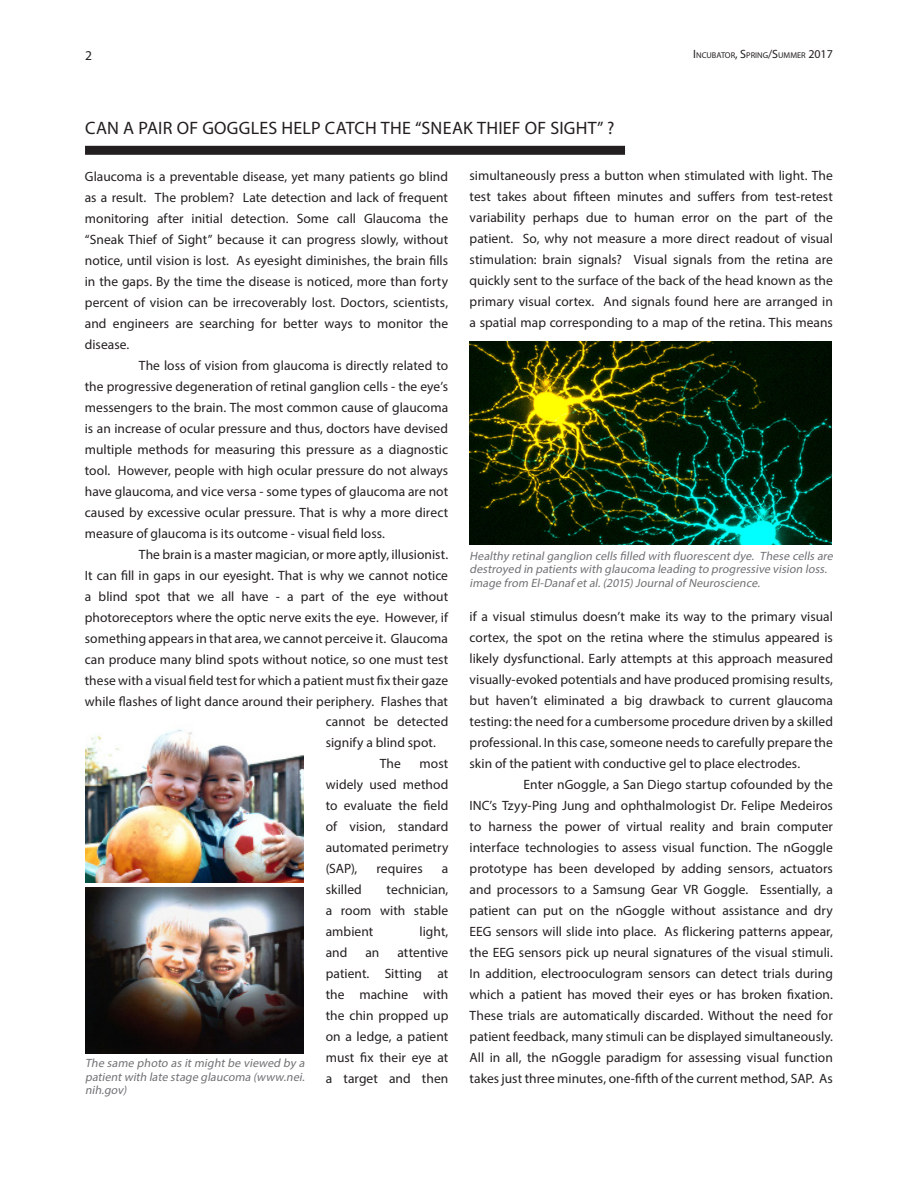
<style>
.page{position:relative;width:918px;height:1188px;background:#fff}
.page>*{position:absolute;margin:0;border:0;box-sizing:border-box;transform-origin:0 0}
.Box2_Title{font:18px "Myriad Pro";letter-spacing:.015em;color:#231f20}
.Box2_BodyText_Black{font:13.5px/21px "Myriad Pro";letter-spacing:.005em;color:#231f20;text-align:justify}
.Page_Number{font:13.5px "Myriad Pro";color:#231f20}
.Box2_BodyText_Black-2{font:italic 12px/13.5px "Myriad Pro";color:#717275;text-align:justify}
.t1{font:8.4px "Myriad Pro";color:#231f20}
.s1{font-size:12px}
</style>
<div class="page">
<img style="left:85px;top:729px;width:219px;height:154px">
<img style="left:85px;top:888px;width:219px;height:165px">
<img style="left:470px;top:341px;width:361px;height:203px">
<div style="left:85px;top:146px;width:540px;height:9px;background:#231f20"></div>
<p class="Page_Number" style="left:85px;top:47px;width:8px">2</p>
<p class="t1" style="left:693px;top:50px;width:141px"><span class="s1">I</span>NCUBATOR<span class="s1">, S</span>PRING<span class="s1">/S</span>UMMER <span class="s1">2017</span></p>
<p class="Box2_Title" style="left:85px;top:117px;width:531px">CAN A PAIR OF GOGGLES HELP CATCH THE “SNEAK THIEF OF SIGHT” ?</p>
<p class="Box2_BodyText_Black" style="left:470px;top:165px;width:365px">simultaneously press a button when stimulated with light. The test takes about fifteen minutes and suffers from test-retest variability perhaps due to human error on the part of the patient. So, why not measure a more direct readout of visual stimulation: brain signals? Visual signals from the retina are quickly sent to the surface of the back of the head known as the primary visual cortex. And signals found here are arranged in a spatial map corresponding to a map of the retina. This means</p>
<p class="Box2_BodyText_Black" style="left:85px;top:166px;width:365px">Glaucoma is a preventable disease, yet many patients go blind as a result. The problem? Late detection and lack of frequent monitoring after initial detection. Some call Glaucoma the “Sneak Thief of Sight” because it can progress slowly, without notice, until vision is lost. As eyesight diminishes, the brain fills in the gaps. By the time the disease is noticed, more than forty percent of vision can be irrecoverably lost. Doctors, scientists, and engineers are searching for better ways to monitor the disease.</p>
<p class="Box2_BodyText_Black" style="left:85px;top:355px;width:365px;text-indent:54px">The loss of vision from glaucoma is directly related to the progressive degeneration of retinal ganglion cells - the eye’s messengers to the brain. The most common cause of glaucoma is an increase of ocular pressure and thus, doctors have devised multiple methods for measuring this pressure as a diagnostic tool. However, people with high ocular pressure do not always have glaucoma, and vice versa - some types of glaucoma are not caused by excessive ocular pressure. That is why a more direct measure of glaucoma is its outcome - visual field loss.</p>
<p class="Box2_BodyText_Black" style="left:139px;top:544px;width:311px">The brain is a master magician, or more aptly, illusionist.</p>
<p class="Box2_BodyText_Black" style="left:85px;top:565px;width:365px">It can fill in gaps in our eyesight. That is why we cannot notice</p>
<p class="Box2_BodyText_Black" style="left:85px;top:586px;width:365px">a blind spot that we all have - a part of the eye without</p>
<p class="Box2_BodyText_Black" style="left:85px;top:607px;width:365px">photoreceptors where the optic nerve exits the eye. However, if</p>
<p class="Box2_BodyText_Black" style="left:85px;top:628px;width:365px">something appears in that area, we cannot perceive it. Glaucoma</p>
<p class="Box2_BodyText_Black" style="left:85px;top:649px;width:365px">can produce many blind spots without notice, so one must test</p>
<p class="Box2_BodyText_Black" style="left:85px;top:670px;width:365px">these with a visual field test for which a patient must fix their gaze</p>
<p class="Box2_BodyText_Black" style="left:85px;top:691px;width:365px">while flashes of light dance around their periphery. Flashes that</p>
<p class="Box2_BodyText_Black" style="left:326px;top:710px;width:124px">cannot be detected</p>
<p class="Box2_BodyText_Black" style="left:326px;top:731px;width:112px">signify a blind spot.</p>
<p class="Box2_BodyText_Black" style="left:380px;top:752px;width:23px">The</p>
<p class="Box2_BodyText_Black-2" style="left:470px;top:549px;width:367px">Healthy retinalganglion cells filled with fluorescentdye. These cells are destroyed in patients with glaucoma leading to progressive vision loss.</p>
<p class="Box2_BodyText_Black-2" style="left:470px;top:576px;width:294px">image from El-Danaf etal.(2015)Journalof Neuroscience.</p>
<p class="Box2_BodyText_Black" style="left:470px;top:605px;width:365px">if a visual stimulus doesn’t make its way to the primary visual cortex, the spot on the retina where the stimulus appeared is likely dysfunctional. Early attempts at this approach measured visually-evoked potentials and have produced promising results, but haven’t eliminated a big drawback to current glaucoma testing: the need for a cumbersome procedure driven by a skilled professional. In this case, someone needs to carefully prepare the skin of the patient with conductive gel to place electrodes.</p>
<p class="Box2_BodyText_Black" style="left:470px;top:773px;width:365px;text-indent:54px">Enter nGoggle, a San Diego startup cofounded by the INC’s Tzyy-Ping Jung and ophthalmologist Dr. Felipe Medeiros to harness the power of virtual reality and brain computer interface technologies to assess visual function. The nGoggle prototype has been developed by adding sensors, actuators and processors to a Samsung Gear VR Goggle. Essentially, a patient can put on the nGoggle without assistance and dry EEG sensors will slide into place. As flickering patterns appear, the EEG sensors pick up neural signatures of the visual stimuli.<br>In addition, electrooculogram sensors can detect trials during which a patient has moved their eyes or has broken fixation.<br>These trials are automatically discarded. Without the need for patient feedback, many stimuli can be displayed simultaneously.<br>All in all, the nGoggle paradigm for assessing visual function takes just three minutes, one-fifth of the current method, SAP. As</p>
<p class="Box2_BodyText_Black" style="left:326px;top:752px;width:124px;text-indent:94px">most widely used method to evaluate the field of vision, standard automated perimetry (SAP),</p>
<p class="Box2_BodyText_Black" style="left:377px;top:857px;width:48px">requires</p>
<p class="Box2_BodyText_Black" style="left:442px;top:857px;width:8px">a</p>
<p class="Box2_BodyText_Black" style="left:326px;top:878px;width:124px;text-indent:61px">technician, a room with stable ambient</p>
<p class="Box2_BodyText_Black" style="left:326px;top:878px;width:38px">skilled</p>
<p class="Box2_BodyText_Black" style="left:420px;top:920px;width:30px">light,</p>
<p class="Box2_BodyText_Black" style="left:326px;top:941px;width:23px">and</p>
<p class="Box2_BodyText_Black" style="left:365px;top:941px;width:16px">an</p>
<p class="Box2_BodyText_Black" style="left:326px;top:941px;width:124px;text-indent:72px">attentive patient. Sitting at the machine with the chin propped up on a ledge, a patient must fix their eye at a target and then</p>
<p class="Box2_BodyText_Black-2" style="left:85px;top:1056px;width:224px">The same photo as itmightbe viewed by a patientwith late stage glaucoma (www.nei. nih.gov)</p>
</div>
